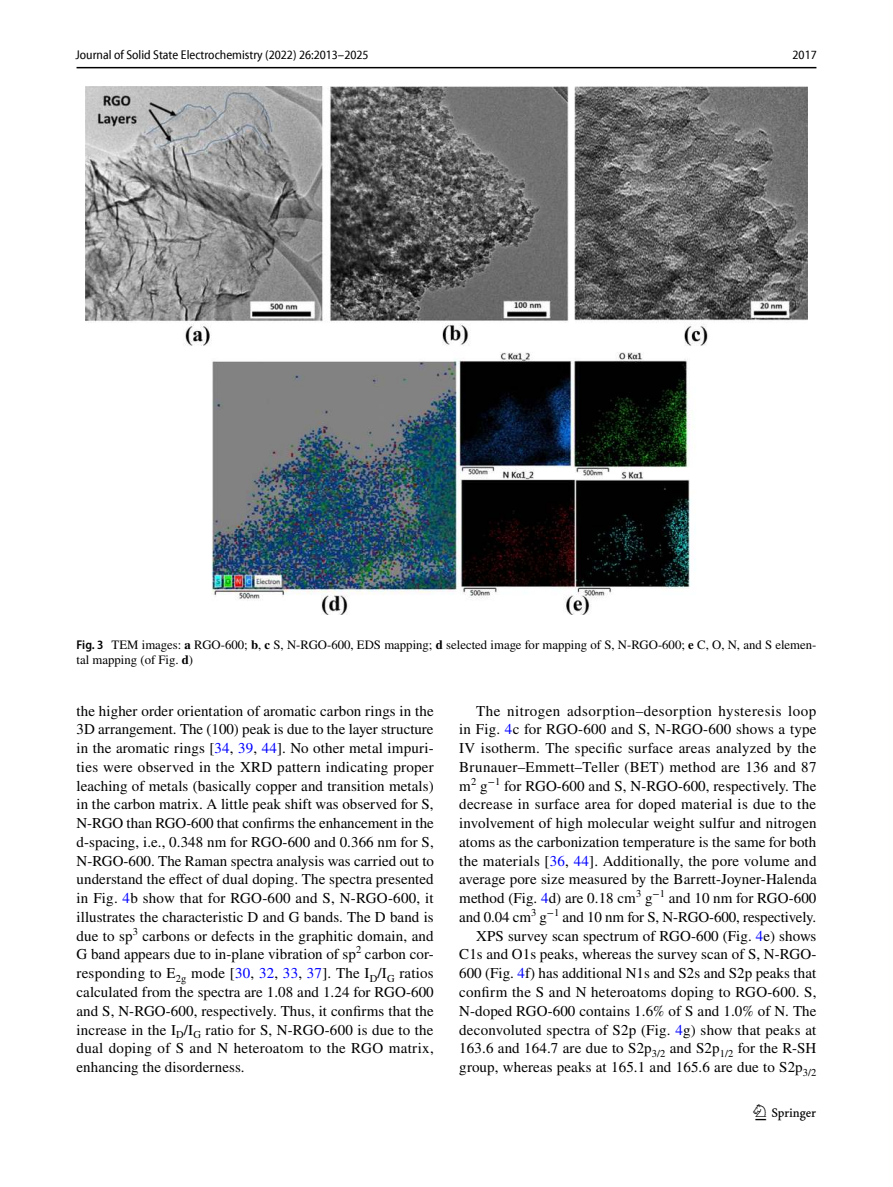
<style>
.page{position:relative;width:893px;height:1187px;background:#fff}
.page>*{position:absolute;margin:0;border:0;box-sizing:border-box;transform-origin:0 0}
.t1{font:22.5px "Springnew Regular 3";color:#000}
.t2{font:15px/18.8px "STIX";letter-spacing:.01em;color:#000;text-align:justify}
.t3{font:12.75px/15px "STIX";color:#000}
.t4{font:semi-condensed 12.75px "Myriad Pro Unic";color:#000}
.s1{font-family:"Myriad Pro";font-weight:600;font-stretch:semi-condensed}
.s2{font-weight:700}
.s3{color:#00f}
</style>
<div class="page">
<hr style="left:77px;top:67px;width:739px;height:1px;background:#000">
<img style="left:85px;top:87px;width:723px;height:527px">
<p class="t4" style="left:76px;top:46px;width:294px">Journal of Solid State Electrochemistry (2022) 26:2013–2025</p>
<p class="t4" style="left:792px;top:46px;width:26px">2017</p>
<p class="t3" style="left:77px;top:637px;width:741px"><span class="s1">Fig. 3</span> TEM images: <span class="s2">a</span> RGO-600; <span class="s2">b</span>, <span class="s2">c</span> S, N-RGO-600, EDS mapping; <span class="s2">d</span> selected image for mapping of S, N-RGO-600; <span class="s2">e</span> C, O, N, and S elemen&shy;tal mapping (of Fig. <span class="s2">d</span>)</p>
<p class="t2" style="left:77px;top:701px;width:359px">the higher order orientation of aromatic carbon rings in the 3D arrangement. The (100) peak is due to the layer structure in the aromatic rings [<span class="s3">34</span>, <span class="s3">39</span>, <span class="s3">44</span>]. No other metal impuri&shy;ties were observed in the XRD pattern indicating proper leaching of metals (basically copper and transition metals) in the carbon matrix. A little peak shift was observed for S, N-RGO than RGO-600 that confirms the enhancement in the d-spacing, i.e., 0.348 nm for RGO-600 and 0.366 nm for S, N-RGO-600. The Raman spectra analysis was carried out to understand the effect of dual doping. The spectra presented in Fig. <span class="s3">4</span>b show that for RGO-600 and S, N-RGO-600, it illustrates the characteristic D and G bands. The D band is due to sp<sup>3</sup> carbons or defects in the graphitic domain, and G band appears due to in-plane vibration of sp<sup>2</sup> carbon cor&shy;responding to E<sub>2g</sub> mode [<span class="s3">30</span>, <span class="s3">32</span>, <span class="s3">33</span>, <span class="s3">37</span>]. The I<sub>D</sub>/I<sub>G</sub> ratios calculated from the spectra are 1.08 and 1.24 for RGO-600 and S, N-RGO-600, respectively. Thus, it confirms that the increase in the I<sub>D</sub>/I<sub>G</sub> ratio for S, N-RGO-600 is due to the dual doping of S and N heteroatom to the RGO matrix, enhancing the disorderness.</p>
<p class="t2" style="left:459px;top:701px;width:359px;text-align:right">The nitrogen adsorption–desorption hysteresis loop<br>in Fig. <span class="s3">4</span>c for RGO-600 and S, N-RGO-600 shows a type IV isotherm. The specific surface areas analyzed by the Brunauer–Emmett–Teller (BET) method are 136 and 87 m<sup>2</sup> g<sup>−1</sup> for RGO-600 and S, N-RGO-600, respectively. The decrease in surface area for doped material is due to the involvement of high molecular weight sulfur and nitrogen atoms as the carbonization temperature is the same for both the materials [<span class="s3">36</span>, <span class="s3">44</span>]. Additionally, the pore volume and average pore size measured by the Barrett-Joyner-Halenda method (Fig. <span class="s3">4</span>d) are 0.18 cm<sup>3</sup> g<sup>−1</sup> and 10 nm for RGO-600 and 0.04 cm<sup>3</sup> g<sup>−1</sup> and 10 nm for S, N-RGO-600, respectively.<br>XPS survey scan spectrum of RGO-600 (Fig. <span class="s3">4</span>e) shows C1s and O1s peaks, whereas the survey scan of S, N-RGO-600 (Fig. <span class="s3">4</span>f) has additional N1s and S2s and S2p peaks that confirm the S and N heteroatoms doping to RGO-600. S, N-doped RGO-600 contains 1.6% of S and 1.0% of N. The deconvoluted spectra of S2p (Fig. <span class="s3">4</span>g) show that peaks at 163.6 and 164.7 are due to S2p<sub>3/2</sub> and S2p<sub>1/2</sub> for the R-SH group, whereas peaks at 165.1 and 165.6 are due to S2p<sub>3/2</sub></p>
<h1 class="t1" style="left:755px;top:1104px;width:62px">1 3</h1>
</div>
